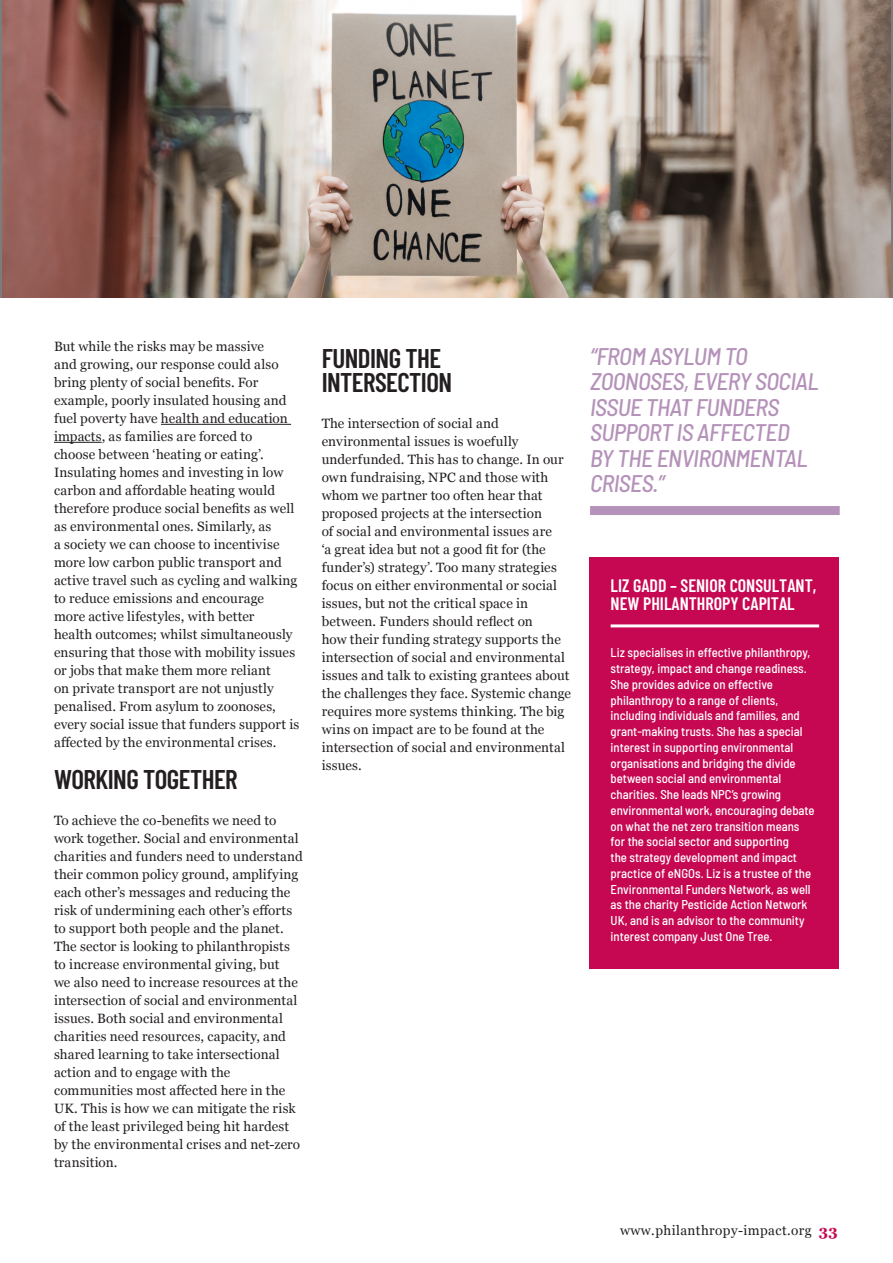
<style>
.page{position:relative;width:893px;height:1263px;background:#fff}
.page>*{position:absolute;margin:0;border:0;box-sizing:border-box;transform-origin:0 0}
.Paragraph_title{font:600 27px/24px "Barlow Condensed";letter-spacing:-.02em;color:#231f20}
.Quote_large{font:italic 500 semi-condensed 24px/25.5px "Barlow";letter-spacing:-.02em;color:#b592b9}
.author_in_block{font:600 18px/18px "Barlow Condensed";color:#fff}
.Body_Text{font:13.5px/18px "Georgia";letter-spacing:.01em;color:#231f20}
.Body_Text-2{font:13.5px "Georgia";letter-spacing:.03em;color:#231f20}
.Paragraph___tab{font:500 semi-condensed 12.75px/15.8px "Barlow";color:#fff}
.s1{font-weight:700;font-size:15px;color:#c60751}
</style>
<div class="page">
<hr style="left:161px;top:424px;width:130px;height:1px;background:#231f20">
<hr style="left:54px;top:442px;width:48px;height:1px;background:#231f20">
<img style="left:3px;top:0;width:887px;height:298px">
<div style="left:589px;top:557px;width:250px;height:412px;background:#c60751"></div>
<hr style="left:611px;top:624px;width:208px;height:3px;background:#fff">
<div style="left:590px;top:506px;width:250px;height:9px;background:#b592b9"></div>
<p class="Body_Text" style="left:54px;top:337px;width:247px">But while the risks may be massive<br>and growing, our response could also bring plenty of social benefits. For example, poorly insulated housing and fuel poverty have health and education impacts, as families are forced to<br>choose between ‘heating or eating’.<br>Insulating homes and investing in low carbon and affordable heating would therefore produce social benefits as well as environmental ones. Similarly, as<br>a society we can choose to incentivise more low carbon public transport and active travel such as cycling and walking to reduce emissions and encourage<br>more active lifestyles, with better<br>health outcomes; whilst simultaneously ensuring that those with mobility issues or jobs that make them more reliant<br>on private transport are not unjustly penalised. From asylum to zoonoses, every social issue that funders support is affected by the environmental crises.</p>
<p class="Paragraph_title" style="left:54px;top:766px;width:185px">WORKING TOGETHER</p>
<p class="Body_Text" style="left:54px;top:811px;width:250px">To achieve the co-benefits we need to work together. Social and environmental charities and funders need to understand their common policy ground, amplifying each other’s messages and reducing the risk of undermining each other’s efforts to support both people and the planet.<br>The sector is looking to philanthropists to increase environmental giving, but<br>we also need to increase resources at the intersection of social and environmental issues. Both social and environmental charities need resources, capacity, and shared learning to take intersectional action and to engage with the communities most affected here in the UK. This is how we can mitigate the risk of the least privileged being hit hardest by the environmental crises and net-zero transition.</p>
<p class="Paragraph_title" style="left:322px;top:344px;width:132px">FUNDING THE<br>INTERSECTION</p>
<p class="Body_Text" style="left:322px;top:414px;width:251px">The intersection of social and environmental issues is woefully underfunded. This has to change. In our own fundraising, NPC and those with whom we partner too often hear that proposed projects at the intersection<br>of social and environmental issues are<br>‘a great idea but not a good fit for (the funder’s) strategy’. Too many strategies focus on either environmental or social issues, but not the critical space in between. Funders should reflect on<br>how their funding strategy supports the intersection of social and environmental issues and talk to existing grantees about the challenges they face. Systemic change requires more systems thinking. The big wins on impact are to be found at the intersection of social and environmental issues.</p>
<p class="Quote_large" style="left:590px;top:342px;width:230px">“FROM ASYLUM TO<br>ZOONOSES, EVERY SOCIAL<br>ISSUE THAT FUNDERS<br>SUPPORT IS AFFECTED<br>BY THE ENVIRONMENTAL<br>CRISES.”</p>
<p class="author_in_block" style="left:611px;top:575px;width:207px">LIZ GADD – SENIOR CONSULTANT,<br>NEW PHILANTHROPY CAPITAL</p>
<p class="Paragraph___tab" style="left:611px;top:644px;width:206px">Liz specialises in effective philanthropy, strategy, impact and change readiness.<br>She provides advice on effective philanthropy to a range of clients, including individuals and families, and grant-making trusts. She has a special interest in supporting environmental organisations and bridging the divide between social and environmental charities. She leads NPC’s growing environmental work, encouraging debate on what the net zero transition means for the social sector and supporting<br>the strategy development and impact practice of eNGOs. Liz is a trustee of the Environmental Funders Network, as well as the charity Pesticide Action Network UK, and is an advisor to the community interest company Just One Tree.</p>
<p class="Body_Text-2" style="left:620px;top:1221px;width:219px">www.philanthropy-impact.org <span class="s1">33</span></p>
</div>
